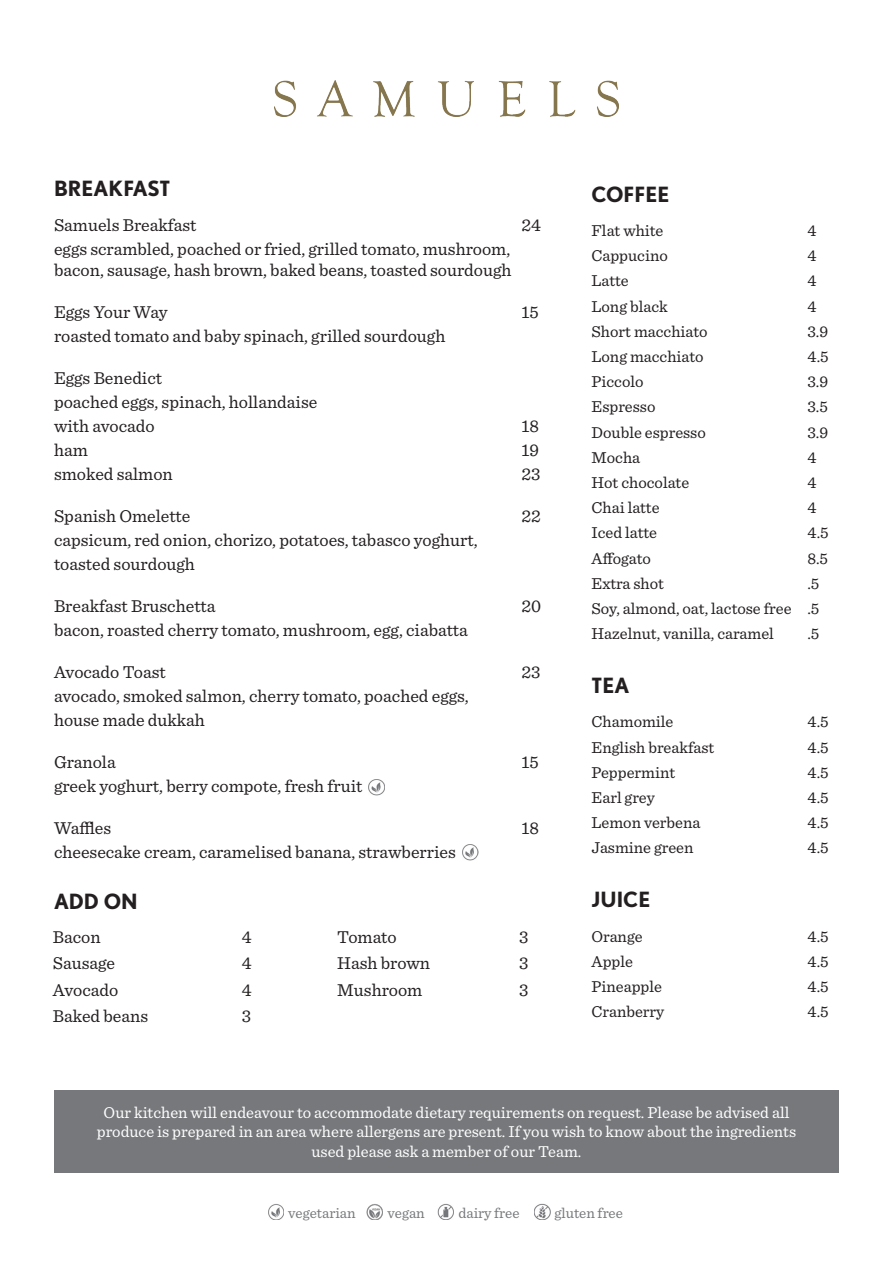
<style>
.page{position:relative;width:893px;height:1263px;background:#fff}
.page>*{position:absolute;margin:0;border:0;box-sizing:border-box;transform-origin:0 0}
.t1{font:700 21px "Nobel";color:#231f20}
.t2{font:18px/20.7px "Sentinel";color:#231f20}
.t3{font:16.5px "Sentinel";color:#231f20}
.t4{font:16.5px/19.8px "Sentinel";color:#fff;text-align:center}
.t5{font:15px "Sentinel";color:#76787b}
</style>
<div class="page">
<img style="left:275px;top:80px;width:343px;height:36px">
<img style="left:369px;top:779px;width:16px;height:16px">
<img style="left:462px;top:844px;width:16px;height:16px">
<img style="left:367px;top:1204px;width:16px;height:16px">
<img style="left:268px;top:1204px;width:16px;height:16px">
<img style="left:438px;top:1204px;width:16px;height:16px">
<img style="left:534px;top:1204px;width:16px;height:16px">
<div style="left:54px;top:1090px;width:785px;height:83px;background:#76787b"></div>
<p class="t1" style="left:54px;top:176px;width:118px">BREAKFAST</p>
<p class="t2" style="left:54px;top:214px;width:144px">Samuels Breakfast</p>
<p class="t2" style="left:521px;top:214px;width:21px">24</p>
<p class="t2" style="left:54px;top:238px;width:459px">eggs scrambled, poached or fried, grilled tomato, mushroom, bacon, sausage, hash brown, baked beans, toasted sourdough</p>
<p class="t2" style="left:54px;top:301px;width:115px">Eggs Your Way</p>
<p class="t2" style="left:521px;top:301px;width:19px">15</p>
<p class="t2" style="left:54px;top:325px;width:393px">roasted tomato and baby spinach, grilled sourdough</p>
<p class="t2" style="left:54px;top:367px;width:110px">Eggs Benedict</p>
<p class="t2" style="left:54px;top:391px;width:265px">poached eggs, spinach, hollandaise</p>
<p class="t2" style="left:54px;top:415px;width:102px">with avocado</p>
<p class="t2" style="left:521px;top:415px;width:19px">18</p>
<p class="t2" style="left:54px;top:439px;width:35px">ham</p>
<p class="t2" style="left:521px;top:439px;width:19px">19</p>
<p class="t2" style="left:54px;top:463px;width:120px">smoked salmon</p>
<p class="t2" style="left:521px;top:463px;width:21px">23</p>
<p class="t2" style="left:54px;top:505px;width:138px">Spanish Omelette</p>
<p class="t2" style="left:521px;top:505px;width:21px">22</p>
<p class="t2" style="left:54px;top:529px;width:425px">capsicum, red onion, chorizo, potatoes, tabasco yoghurt,</p>
<p class="t2" style="left:54px;top:553px;width:142px">toasted sourdough</p>
<p class="t2" style="left:54px;top:595px;width:163px">Breakfast Bruschetta</p>
<p class="t2" style="left:521px;top:595px;width:21px">20</p>
<p class="t2" style="left:54px;top:619px;width:415px">bacon, roasted cherry tomato, mushroom, egg, ciabatta</p>
<p class="t2" style="left:54px;top:661px;width:113px">Avocado Toast</p>
<p class="t2" style="left:521px;top:661px;width:21px">23</p>
<p class="t2" style="left:54px;top:685px;width:416px">avocado, smoked salmon, cherry tomato, poached eggs,</p>
<p class="t2" style="left:54px;top:709px;width:152px">house made dukkah</p>
<p class="t2" style="left:54px;top:751px;width:63px">Granola</p>
<p class="t2" style="left:521px;top:751px;width:19px">15</p>
<p class="t2" style="left:54px;top:775px;width:310px">greek yoghurt, berry compote, fresh fruit</p>
<p class="t2" style="left:54px;top:817px;width:59px">Waffles</p>
<p class="t2" style="left:521px;top:817px;width:19px">18</p>
<p class="t2" style="left:54px;top:841px;width:403px">cheesecake cream, caramelised banana, strawberries</p>
<p class="t1" style="left:54px;top:889px;width:85px">ADD ON</p>
<p class="t2" style="left:53px;top:926px;width:49px">Bacon</p>
<p class="t2" style="left:242px;top:926px;width:11px">4</p>
<p class="t2" style="left:337px;top:926px;width:61px">Tomato</p>
<p class="t2" style="left:519px;top:926px;width:11px">3</p>
<p class="t2" style="left:53px;top:952px;width:64px">Sausage</p>
<p class="t2" style="left:242px;top:952px;width:11px">4</p>
<p class="t2" style="left:337px;top:952px;width:94px">Hash brown</p>
<p class="t2" style="left:519px;top:952px;width:11px">3</p>
<p class="t2" style="left:53px;top:979px;width:67px">Avocado</p>
<p class="t2" style="left:242px;top:979px;width:11px">4</p>
<p class="t2" style="left:337px;top:979px;width:87px">Mushroom</p>
<p class="t2" style="left:519px;top:979px;width:11px">3</p>
<p class="t2" style="left:53px;top:1005px;width:97px">Baked beans</p>
<p class="t2" style="left:242px;top:1005px;width:11px">3</p>
<p class="t1" style="left:591px;top:182px;width:79px">COFFEE</p>
<p class="t3" style="left:591px;top:218px;width:73px">Flat white</p>
<p class="t3" style="left:807px;top:218px;width:11px">4</p>
<p class="t3" style="left:591px;top:244px;width:78px">Cappucino</p>
<p class="t3" style="left:807px;top:244px;width:11px">4</p>
<p class="t3" style="left:591px;top:269px;width:39px">Latte</p>
<p class="t3" style="left:807px;top:269px;width:11px">4</p>
<p class="t3" style="left:591px;top:294px;width:78px">Long black</p>
<p class="t3" style="left:807px;top:294px;width:11px">4</p>
<p class="t3" style="left:591px;top:319px;width:118px">Short macchiato</p>
<p class="t3" style="left:807px;top:319px;width:22px">3.9</p>
<p class="t3" style="left:591px;top:344px;width:114px">Long macchiato</p>
<p class="t3" style="left:807px;top:344px;width:23px">4.5</p>
<p class="t3" style="left:591px;top:370px;width:54px">Piccolo</p>
<p class="t3" style="left:807px;top:370px;width:22px">3.9</p>
<p class="t3" style="left:591px;top:395px;width:65px">Espresso</p>
<p class="t3" style="left:807px;top:395px;width:22px">3.5</p>
<p class="t3" style="left:591px;top:420px;width:116px">Double espresso</p>
<p class="t3" style="left:807px;top:420px;width:22px">3.9</p>
<p class="t3" style="left:591px;top:445px;width:50px">Mocha</p>
<p class="t3" style="left:807px;top:445px;width:11px">4</p>
<p class="t3" style="left:591px;top:470px;width:99px">Hot chocolate</p>
<p class="t3" style="left:807px;top:470px;width:11px">4</p>
<p class="t3" style="left:591px;top:496px;width:70px">Chai latte</p>
<p class="t3" style="left:807px;top:496px;width:11px">4</p>
<p class="t3" style="left:591px;top:521px;width:67px">Iced latte</p>
<p class="t3" style="left:807px;top:521px;width:23px">4.5</p>
<p class="t3" style="left:591px;top:546px;width:61px">Affogato</p>
<p class="t3" style="left:807px;top:546px;width:22px">8.5</p>
<p class="t3" style="left:591px;top:571px;width:74px">Extra shot</p>
<p class="t3" style="left:807px;top:571px;width:13px">.5</p>
<p class="t3" style="left:591px;top:596px;width:202px">Soy, almond, oat, lactose free</p>
<p class="t3" style="left:807px;top:596px;width:13px">.5</p>
<p class="t3" style="left:591px;top:622px;width:184px">Hazelnut, vanilla, caramel</p>
<p class="t3" style="left:807px;top:622px;width:13px">.5</p>
<p class="t1" style="left:591px;top:673px;width:39px">TEA</p>
<p class="t3" style="left:591px;top:710px;width:83px">Chamomile</p>
<p class="t3" style="left:807px;top:710px;width:23px">4.5</p>
<p class="t3" style="left:591px;top:735px;width:124px">English breakfast</p>
<p class="t3" style="left:807px;top:735px;width:23px">4.5</p>
<p class="t3" style="left:591px;top:760px;width:85px">Peppermint</p>
<p class="t3" style="left:807px;top:760px;width:23px">4.5</p>
<p class="t3" style="left:591px;top:785px;width:65px">Earl grey</p>
<p class="t3" style="left:807px;top:785px;width:23px">4.5</p>
<p class="t3" style="left:591px;top:811px;width:110px">Lemon verbena</p>
<p class="t3" style="left:807px;top:811px;width:23px">4.5</p>
<p class="t3" style="left:591px;top:836px;width:103px">Jasmine green</p>
<p class="t3" style="left:807px;top:836px;width:23px">4.5</p>
<p class="t1" style="left:591px;top:887px;width:60px">JUICE</p>
<p class="t3" style="left:591px;top:924px;width:53px">Orange</p>
<p class="t3" style="left:807px;top:924px;width:23px">4.5</p>
<p class="t3" style="left:591px;top:949px;width:43px">Apple</p>
<p class="t3" style="left:807px;top:949px;width:23px">4.5</p>
<p class="t3" style="left:591px;top:974px;width:72px">Pineapple</p>
<p class="t3" style="left:807px;top:974px;width:23px">4.5</p>
<p class="t3" style="left:591px;top:1000px;width:74px">Cranberry</p>
<p class="t3" style="left:807px;top:1000px;width:23px">4.5</p>
<p class="t4" style="left:104px;top:1101px;width:687px">Our kitchen will endeavour to accommodate dietary requirements on request. Please be advised all</p>
<p class="t4" style="left:97px;top:1121px;width:701px">produce is prepared in an area where allergens are present. If you wish to know about the ingredients used please ask a member of our Team.</p>
<p class="t5" style="left:288px;top:1202px;width:69px">vegetarian</p>
<p class="t5" style="left:388px;top:1202px;width:39px">vegan</p>
<p class="t5" style="left:458px;top:1202px;width:63px">dairy free</p>
<p class="t5" style="left:554px;top:1202px;width:70px">gluten free</p>
</div>
